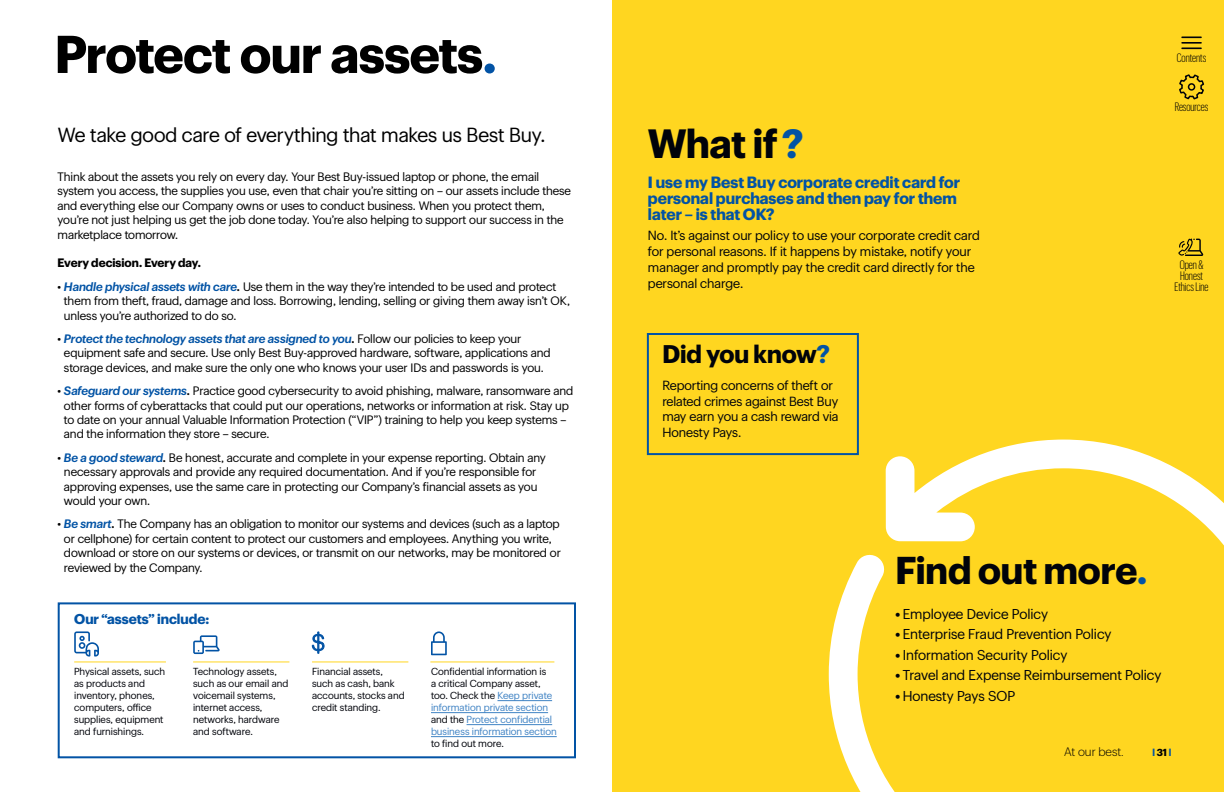
<style>
.page{position:relative;width:1224px;height:792px;background:#fff}
.page>*{position:absolute;margin:0;border:0;box-sizing:border-box;transform-origin:0 0}
.t1{font:700 52px "Human BBY 75";letter-spacing:-.005em;color:#000}
.t2{font:700 40px "Human BBY 75";color:#00030a}
.t3{font:700 38px "Human BBY 75";color:#00030a}
.t4{font:700 25px "Human BBY 75";color:#00030a}
.t5{font:20px "Human BBY 55";letter-spacing:-.01em;color:#000}
.t6{font:700 16px/16px "Human BBY 75";color:#0253a5}
.t7{font:14px "Human BBY 55";color:#00030a}
.t8{font:700 14px "Human BBY 75";color:#0253a5}
.t9{font:13px/16px "Human BBY 55";color:#00030a}
.t10{font:12px/14.4px "Human BBY 55";letter-spacing:-.01em;color:#000}
.t11{font:italic 500 12px "Human BBY 66";letter-spacing:-.005em;color:#0253a5}
.t12{font:300 12px/11px "Human BBY Condensed 47";color:#000;text-align:center}
.t13{font:700 12px "Human BBY 75";letter-spacing:.005em;color:#000}
.t14{font:300 12px "Human BBY 45";color:#000}
.t15{font:10px/12px "Human BBY 55";color:#00030a}
.t16{font:10px/12px "Human BBY 55";color:#4083c4}
.t17{font:700 10px "Human BBY 75";color:#0253a5}
.s1{color:#0253a5}
.s2{font-family:"Human BBY 66";font-weight:500;font-style:italic;color:#0253a5}
.s3{font-family:"Human BBY 66";font-weight:500;font-style:italic}
.s4{font-family:"Human BBY 55";font-weight:400;font-style:normal;color:#000}
.s5{color:#000}
.s6{color:#00030a}
.s7{font-family:"Human BBY 75";font-weight:700}
</style>
<div class="page">
<div style="left:612px;top:0;width:612px;height:792px;background:#ffd620"></div>
<hr style="left:1181px;top:36px;width:21px;height:2px;background:#00030a">
<hr style="left:1181px;top:42px;width:21px;height:2px;background:#00030a">
<hr style="left:1181px;top:47px;width:21px;height:2px;background:#00030a">
<svg style="left:1179px;top:74px;width:26px;height:26px"></svg>
<svg style="left:1178px;top:239px;width:25px;height:17px"></svg>
<div style="left:58px;top:602px;width:518px;height:156px;border:2px solid #0253a5"></div>
<svg style="left:829px;top:440px;width:395px;height:352px"></svg>
<div style="left:647px;top:333px;width:212px;height:122px;border:2px solid #0253a5"></div>
<hr style="left:74px;top:661px;width:92px;height:1px;background:#ffd620">
<hr style="left:193px;top:661px;width:96px;height:1px;background:#ffd620">
<hr style="left:312px;top:661px;width:96px;height:1px;background:#ffd620">
<hr style="left:430px;top:661px;width:124px;height:1px;background:#ffd620">
<svg style="left:74px;top:631px;width:25px;height:26px"></svg>
<svg style="left:193px;top:635px;width:26px;height:19px"></svg>
<svg style="left:312px;top:631px;width:12px;height:23px"></svg>
<svg style="left:431px;top:631px;width:16px;height:24px"></svg>
<hr style="left:497px;top:700px;width:55px;height:1px;background:#4083c4">
<hr style="left:431px;top:712px;width:117px;height:1px;background:#4083c4">
<hr style="left:467px;top:724px;width:85px;height:1px;background:#4083c4">
<hr style="left:431px;top:736px;width:126px;height:1px;background:#4083c4">
<h1 class="t1" style="left:55px;top:14px;width:443px">Protect our assets<span class="s1">.</span></h1>
<h3 class="t5" style="left:58px;top:120px;width:489px">We take good care of everything that makes us Best Buy.</h3>
<p class="t10" style="left:58px;top:168px;width:515px">Think about the assets you rely on every day. Your Best Buy-issued laptop or phone, the email system you access, the supplies you use, even that chair you’re sitting on – our assets include these and everything else our Company owns or uses to conduct business. When you protect them, you’re not just helping us get the job done today. You’re also helping to support our success in the marketplace tomorrow.</p>
<p class="t13" style="left:58px;top:254px;width:145px">Every decision. Every day.</p>
<p class="t10" style="left:64px;top:278px;width:508px;text-indent:-6px">• <span class="s2">Handle physical assets with care</span><span class="s3">.</span> Use them in the way they’re intended to be used and protect them from theft, fraud, damage and loss. Borrowing, lending, selling or giving them away isn’t OK, unless you’re authorized to do so.</p>
<p class="t11" style="left:58px;top:329px;width:465px"><span class="s4">•</span> Protect the technology assets that are assigned to you<span class="s5">.</span> <span class="s4">Follow our policies to keep your</span></p>
<p class="t10" style="left:64px;top:345px;width:488px">equipment safe and secure. Use only Best Buy-approved hardware, software, applications and storage devices, and make sure the only one who knows your user IDs and passwords is you.</p>
<p class="t10" style="left:64px;top:383px;width:511px;text-indent:-6px">• <span class="s2">Safeguard our systems</span><span class="s3">.</span> Practice good cybersecurity to avoid phishing, malware, ransomware and other forms of cyberattacks that could put our operations, networks or information at risk. Stay up to date on your annual Valuable Information Protection (“VIP”) training to help you keep systems – and the information they store – secure.</p>
<p class="t10" style="left:64px;top:449px;width:483px;text-indent:-6px">• <span class="s2">Be a good steward</span><span class="s3">.</span> Be honest, accurate and complete in your expense reporting. Obtain any necessary approvals and provide any required documentation. And if you’re responsible for approving expenses, use the same care in protecting our Company’s financial assets as you would your own.</p>
<p class="t10" style="left:64px;top:516px;width:498px;text-indent:-6px">• <span class="s2">Be smart</span><span class="s3">.</span> The Company has an obligation to monitor our systems and devices (such as a laptop or cellphone) for certain content to protect our customers and employees. Anything you write, download or store on our systems or devices, or transmit on our networks, may be monitored or reviewed by the Company.</p>
<p class="t8" style="left:74px;top:608px;width:137px">Our “assets” include:</p>
<p class="t15" style="left:74px;top:664px;width:93px">Physical assets, such as products and inventory, phones, computers, office supplies, equipment and furnishings.</p>
<p class="t15" style="left:193px;top:664px;width:97px">Technology assets, such as our email and voicemail systems, internet access, networks, hardware and software.</p>
<p class="t15" style="left:312px;top:664px;width:94px">Financial assets, such as cash, bank accounts, stocks and credit standing.</p>
<p class="t16" style="left:431px;top:664px;width:127px"><span class="s6">Confidential information is<br>a critical Company asset, too. Check the</span> Keep private information private section <span class="s6">and the</span> Protect confidential business information section</p>
<p class="t15" style="left:431px;top:736px;width:74px">to find out more.</p>
<h2 class="t2" style="left:648px;top:113px;width:157px">What if<span class="s1">?</span></h2>
<h3 class="t6" style="left:648px;top:172px;width:314px">I use my Best Buy corporate credit card for personal purchases and then pay for them later – is that OK?</h3>
<p class="t9" style="left:648px;top:226px;width:333px">No. It’s against our policy to use your corporate credit card for personal reasons. If it happens by mistake, notify your manager and promptly pay the credit card directly for the personal charge.</p>
<h3 class="t4" style="left:662px;top:335px;width:169px">Did you know<span class="s1">?</span></h3>
<p class="t9" style="left:662px;top:377px;width:178px;line-height:15.6px">Reporting concerns of theft or related crimes against Best Buy may earn you a cash reward via<br>Honesty Pays.</p>
<p class="t12" style="left:1177px;top:52px;width:31px">Contents</p>
<p class="t12" style="left:1175px;top:100px;width:35px">Resources</p>
<p class="t12" style="left:1175px;top:259px;width:35px">Open &amp;<br>Honest<br>Ethics Line</p>
<h3 class="t3" style="left:896px;top:541px;width:253px">Find out more<span class="s1">.</span></h3>
<p class="t7" style="left:896px;top:603px;width:154px"><span class="s7">•</span> Employee Device Policy</p>
<p class="t7" style="left:896px;top:624px;width:218px"><span class="s7">•</span> Enterprise Fraud Prevention Policy</p>
<p class="t7" style="left:896px;top:644px;width:173px"><span class="s7">•</span> Information Security Policy</p>
<p class="t7" style="left:896px;top:665px;width:267px"><span class="s7">•</span> Travel and Expense Reimbursement Policy</p>
<p class="t7" style="left:896px;top:685px;width:121px"><span class="s7">•</span> Honesty Pays SOP</p>
<p class="t14" style="left:1064px;top:743px;width:61px">At our best.</p>
<p class="t17" style="left:1153px;top:745px;width:20px">l <span class="s5">31</span> l</p>
</div>
